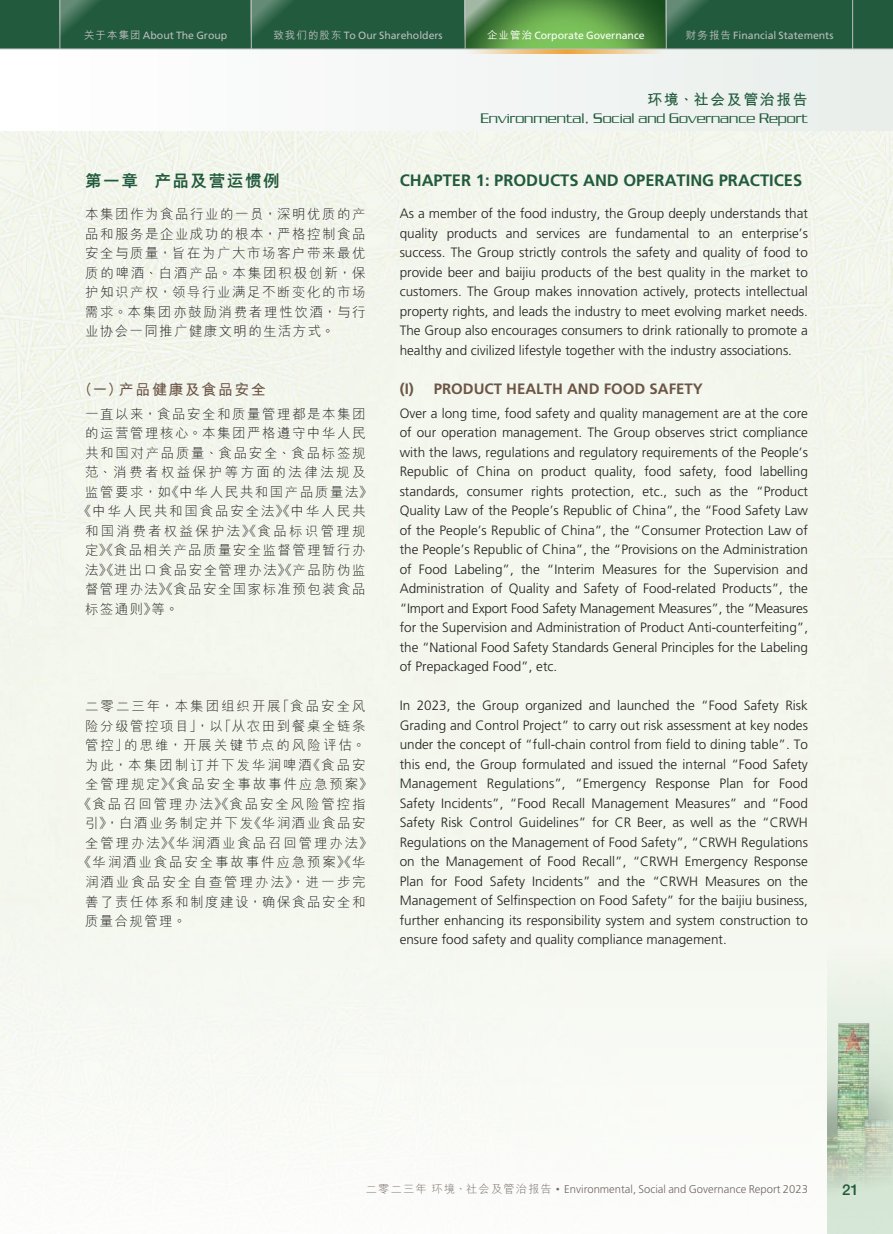
<style>
.page{position:relative;width:893px;height:1234px;background:#fff}
.page>*{position:absolute;margin:0;border:0;box-sizing:border-box;transform-origin:0 0}
.t1{font:700 16.5px "Frutiger LT Std";color:#215a3c}
.t2{font:800 16.5px "M Hei PRC";letter-spacing:.1em;color:#215a3c}
.t3{font:300 15px "Serpentine Std";color:#215a3c}
.t4{font:700 15px "Frutiger LT Std";color:#6c5547}
.t5{font:700 15px "M Hei HKS";letter-spacing:.1em;color:#6c5547}
.t6{font:700 15px "M Hei HKS";letter-spacing:.1em;color:#215a3c}
.t7{font:500 15px "Helvetica Neue LT Std";color:#215a3c}
.t8{font:300 13.5px/19.5px "Frutiger LT Std";color:#231f20;text-align:justify}
.t9{font:300 13.5px/19.5px "M Hei HKS";letter-spacing:.125em;color:#231f20;text-align:justify}
.t10{font:300 13.5px "M Hei HKS";letter-spacing:.105em;color:#231f20}
.t11{font:300 13.5px "M Hei HKS";letter-spacing:.145em;color:#231f20}
.t12{font:300 13.5px "M Hei HKS";letter-spacing:.165em;color:#231f20}
.t13{font:300 13.5px "M Hei HKS";letter-spacing:.155em;color:#231f20}
.t14{font:300 13.5px "M Hei HKS";letter-spacing:.18em;color:#231f20}
.t15{font:300 11.25px "Frutiger LT Std";color:#726561}
.t16{font:10.5px "Frutiger LT Std";color:#bcbdc0}
.t17{font:10.5px "Frutiger LT Std";color:#fff}
.s1{font-family:"M Hei HKS";font-weight:500}
.s2{font-family:"M Hei HKS"}
.s3{font-family:"M Hei HKS";font-size:7.5px}
</style>
<div class="page">
<div style="left:0;top:49px;width:893px;height:83px;background:#f4f7f5"></div>
<img style="left:0;top:132px;width:893px;height:1074px">
<div style="left:827px;top:832px;width:66px;height:401px;background:#f3f7ed"></div>
<img style="left:827px;top:998px;width:66px;height:228px">
<div style="left:0;top:0;width:893px;height:49px;background:#215a3c"></div>
<img style="left:527px;top:0;width:139px;height:49px">
<hr style="left:852px;top:0;width:1px;height:49px;background:#bcbdc0">
<svg style="left:472px;top:50px;width:189px;height:3px"></svg>
<svg style="left:61px;top:0;width:38px;height:35px"></svg>
<svg style="left:252px;top:0;width:61px;height:49px"></svg>
<svg style="left:466px;top:0;width:61px;height:49px;background:#588d4e"></svg>
<svg style="left:667px;top:0;width:61px;height:49px"></svg>
<hr style="left:0;top:49px;width:893px;height:1px;background:#bcbdc0">
<hr style="left:251px;top:0;width:1px;height:49px;background:#bcbdc0">
<hr style="left:60px;top:0;width:1px;height:49px;background:#bcbdc0">
<hr style="left:465px;top:0;width:1px;height:49px;background:#bcbdc0">
<hr style="left:666px;top:0;width:1px;height:49px;background:#bcbdc0">
<p class="t16" style="left:84px;top:29px;width:145px"><span class="s1">關於本集團</span> About The Group</p>
<p class="t16" style="left:273px;top:29px;width:171px"><span class="s1">致我們的股東</span> To Our Shareholders</p>
<p class="t17" style="left:487px;top:29px;width:159px"><span class="s1">企業管治</span> Corporate Governance</p>
<p class="t16" style="left:686px;top:29px;width:149px"><span class="s1">財務報告</span> Financial Statements</p>
<p class="t2" style="left:85px;top:173px;width:196px">第一章 产品及营运惯例</p>
<p class="t9" style="left:85px;top:204px;width:282px">本集團作為食品行業的一員，深明優質的產品和服務是企業成功的根本，嚴格控制食品安全與質量，旨在為廣大市場客戶帶來最優質的啤酒、白酒產品。本集團積極創新，保護知識產權，領導行業滿足不斷變化的市場需求。本集團亦鼓勵消費者理性飲酒，與行業協會一同推廣健康文明的生活方式。</p>
<p class="t5" style="left:78px;top:378px;width:190px">（一）產品健康及食品安全</p>
<p class="t9" style="left:85px;top:403px;width:282px">一直以來，食品安全和質量管理都是本集團</p>
<p class="t9" style="left:85px;top:423px;width:282px">的運營管理核心。本集團嚴格遵守中華人民</p>
<p class="t9" style="left:85px;top:442px;width:282px">共和國對產品質量、食品安全、食品標籤規</p>
<p class="t14" style="left:85px;top:462px;width:282px">範、消費者權益保護等方面的法律法規及</p>
<p class="t9" style="left:85px;top:481px;width:289px">監管要求，如《中華人民共和國產品質量法》</p>
<p class="t9" style="left:78px;top:501px;width:289px">《中華人民共和國食品安全法》《中華人民共</p>
<p class="t12" style="left:85px;top:521px;width:282px">和國消費者權益保護法》《食品標識管理規</p>
<p class="t10" style="left:85px;top:540px;width:282px">定》《食品相關產品質量安全監督管理暫行辦</p>
<p class="t10" style="left:85px;top:560px;width:282px">法》《進出口食品安全管理辦法》《產品防偽監</p>
<p class="t10" style="left:85px;top:579px;width:282px">督管理辦法》《食品安全國家標準預包裝食品</p>
<p class="t9" style="left:85px;top:598px;width:95px">標籤通則》等。</p>
<p class="t11" style="left:85px;top:696px;width:282px">二零二三年，本集團組織開展「食品安全風</p>
<p class="t9" style="left:85px;top:715px;width:282px">險分級管控項目」，以「從農田到餐桌全鏈條</p>
<p class="t13" style="left:85px;top:735px;width:282px">管控」的思維，開展關鍵節點的風險評估。</p>
<p class="t11" style="left:85px;top:755px;width:282px">為此，本集團制訂並下發華潤啤酒《食品安</p>
<p class="t9" style="left:85px;top:774px;width:289px">全管理規定》《食品安全事故事件應急預案》</p>
<p class="t9" style="left:78px;top:793px;width:289px">《食品召回管理辦法》《食品安全風險管控指</p>
<p class="t9" style="left:85px;top:813px;width:282px">引》，白酒業務制定並下發《華潤酒業食品安</p>
<p class="t9" style="left:85px;top:832px;width:289px">全管理辦法》《華潤酒業食品召回管理辦法》</p>
<p class="t9" style="left:78px;top:852px;width:289px">《華潤酒業食品安全事故事件應急預案》《華</p>
<p class="t11" style="left:85px;top:872px;width:282px">潤酒業食品安全自查管理辦法》，進一步完</p>
<p class="t9" style="left:85px;top:891px;width:282px">善了責任體系和制度建設，確保食品安全和</p>
<p class="t9" style="left:85px;top:910px;width:103px">質量合規管理。</p>
<p class="t6" style="left:647px;top:88px;width:162px">環境、社會及管治報告</p>
<p class="t3" style="left:481px;top:110px;width:329px">Environmental, Social and Governance Report</p>
<p class="t1" style="left:400px;top:170px;width:404px">CHAPTER 1: PRODUCTS AND OPERATING PRACTICES</p>
<p class="t8" style="left:400px;top:204px;width:410px">As a member of the food industry, the Group deeply understands that quality products and services are fundamental to an enterprise’s success. The Group strictly controls the safety and quality of food to provide beer and baijiu products of the best quality in the market to customers. The Group makes innovation actively, protects intellectual property rights, and leads the industry to meet evolving market needs.<br>The Group also encourages consumers to drink rationally to promote a healthy and civilized lifestyle together with the industry associations.</p>
<p class="t4" style="left:400px;top:380px;width:305px">(I) PRODUCT HEALTH AND FOOD SAFETY</p>
<p class="t8" style="left:400px;top:403px;width:410px">Over a long time, food safety and quality management are at the core of our operation management. The Group observes strict compliance with the laws, regulations and regulatory requirements of the People’s Republic of China on product quality, food safety, food labelling standards, consumer rights protection, etc., such as the “Product Quality Law of the People’s Republic of China”, the “Food Safety Law of the People’s Republic of China”, the “Consumer Protection Law of the People’s Republic of China”, the “Provisions on the Administration of Food Labeling”, the “Interim Measures for the Supervision and Administration of Quality and Safety of Food-related Products”, the “Import and Export Food Safety Management Measures”, the “Measures for the Supervision and Administration of Product Anti-counterfeiting”, the “National Food Safety Standards General Principles for the Labeling of Prepackaged Food”, etc.</p>
<p class="t8" style="left:400px;top:696px;width:410px">In 2023, the Group organized and launched the “Food Safety Risk Grading and Control Project” to carry out risk assessment at key nodes under the concept of “full-chain control from field to dining table”. To this end, the Group formulated and issued the internal “Food Safety Management Regulations”, “Emergency Response Plan for Food Safety Incidents”, “Food Recall Management Measures” and “Food Safety Risk Control Guidelines” for CR Beer, as well as the “CRWH Regulations on the Management of Food Safety”, “CRWH Regulations on the Management of Food Recall”, “CRWH Emergency Response Plan for Food Safety Incidents” and the “CRWH Measures on the Management of Selfinspection on Food Safety” for the baijiu business, further enhancing its responsibility system and system construction to ensure food safety and quality compliance management.</p>
<p class="t15" style="left:366px;top:1182px;width:443px"><span class="s2">二零二三年 環境、社會及管治報告</span> <span class="s3">•</span> Environmental, Social and Governance Report 2023</p>
<p class="t7" style="left:842px;top:1180px;width:18px">21</p>
</div>
